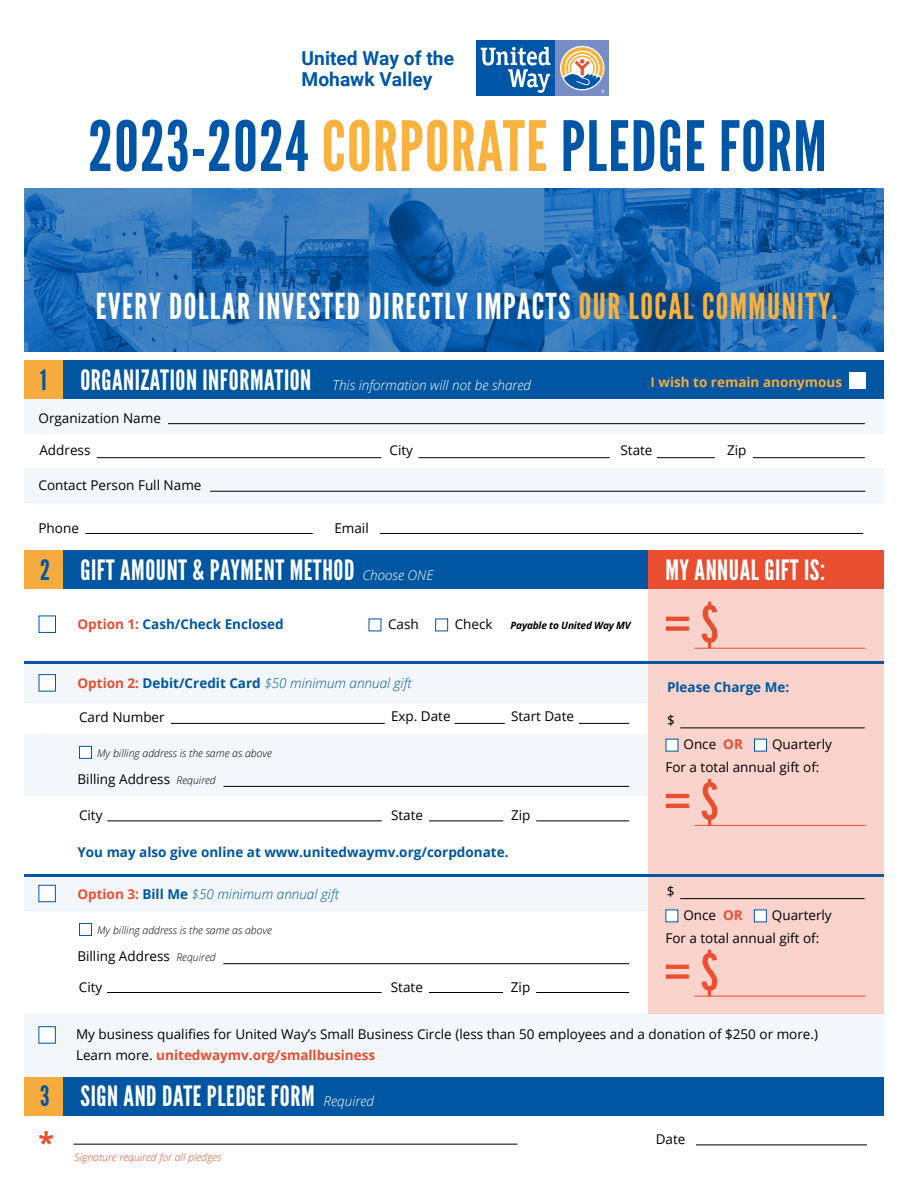
<style>
.page{position:relative;width:918px;height:1188px;background:#fff}
.page>*{position:absolute;margin:0;border:0;box-sizing:border-box;transform-origin:0 0}
.t1{font:69.15px "League Gothic";letter-spacing:.02em;color:#0056a6}
.t2{font:51.75px "League Gothic";color:#e94e31}
.t3{font:51.75px "League Gothic";color:#ef4e31}
.t4{font:35.7px "League Gothic";letter-spacing:.04em;color:#fff}
.t5{font:700 28.5px "Open Sans";color:#e94e31}
.t6{font:28.05px "League Gothic";letter-spacing:.02em;color:#fff}
.t7{font:28.05px "League Gothic";color:#0056a0}
.t8{font:700 19.2px/20.7px "Roboto";color:#0056a6}
.t9{font:13.5px/22.5px "Open Sans";color:#000}
.t10{font:700 13.5px "Open Sans";color:#0056a0}
.t11{font:italic 300 13.5px "Open Sans";color:#0056a0}
.t12{font:italic 300 13.5px "Open Sans";color:#fff}
.t13{font:700 13.5px "Open Sans";color:#f5ab3d}
.t14{font:italic 300 10.5px "Open Sans";color:#000}
.t15{font:italic 300 10.5px "Open Sans";color:#e94e31}
.t16{font:italic 700 10.05px "Open Sans";letter-spacing:-.02em;color:#000}
.s1{color:#fbb13d}
.s2{font-family:"League Gothic";font-weight:400;font-style:normal;font-size:28.05px}
.s3{color:#0056a0}
.s4{font-family:"Open Sans";font-weight:300;font-style:italic;font-size:13.5px}
.s5{color:#e94e31}
.s6{font-weight:700;font-style:normal;color:#e94e31}
.s7{font-weight:700;font-style:normal}
.s8{font-weight:700;font-style:normal;color:#ef4e31}
.s9{font-weight:700;font-style:normal;color:#0056a6}
.s10{font-weight:700;color:#e94e31}
.s11{font-weight:700;color:#ef4e31}
</style>
<div class="page">
<div style="left:24px;top:1013px;width:860px;height:64px;background:#f3f7fa"></div>
<div style="left:648px;top:580px;width:236px;height:433px;background:#f9d3cc"></div>
<div style="left:24px;top:399px;width:860px;height:34px;background:#f3f7fa"></div>
<div style="left:24px;top:468px;width:860px;height:34px;background:#f3f7fa"></div>
<div style="left:24px;top:735px;width:624px;height:61px;background:#f3f7fa"></div>
<div style="left:24px;top:360px;width:860px;height:39px;background:#0056a0"></div>
<div style="left:24px;top:360px;width:39px;height:39px;background:#f5ab3d"></div>
<div style="left:849px;top:372px;width:17px;height:16px;background:#fff"></div>
<div style="left:24px;top:1077px;width:860px;height:39px;background:#0056a0"></div>
<div style="left:24px;top:1077px;width:39px;height:39px;background:#f5ab3d"></div>
<div style="left:24px;top:550px;width:860px;height:39px;background:#0056a0"></div>
<div style="left:24px;top:550px;width:39px;height:39px;background:#f5ab3d"></div>
<div style="left:39px;top:616px;width:17px;height:17px;background:#fff;border:1px solid #0056a0"></div>
<div style="left:24px;top:660px;width:624px;height:43px;background:#f3f7fa"></div>
<div style="left:39px;top:674px;width:17px;height:18px;background:#fff;border:1px solid #0056a0"></div>
<div style="left:79px;top:746px;width:13px;height:13px;background:#fff;border:1px solid #0056a0"></div>
<div style="left:79px;top:923px;width:13px;height:13px;background:#fff;border:1px solid #0056a0"></div>
<div style="left:666px;top:739px;width:12px;height:12px;background:#fff"></div>
<div style="left:754px;top:739px;width:13px;height:12px;background:#fff;border:1px solid #0056a0"></div>
<div style="left:435px;top:619px;width:13px;height:12px;background:#fff;border:1px solid #0056a0"></div>
<div style="left:648px;top:550px;width:236px;height:39px;background:#e94e31"></div>
<hr style="left:74px;top:1144px;width:444px;height:1px;background:#000">
<hr style="left:696px;top:1145px;width:171px;height:1px;background:#000">
<hr style="left:171px;top:723px;width:214px;height:1px;background:#000">
<hr style="left:210px;top:491px;width:656px;height:1px;background:#000">
<hr style="left:85px;top:533px;width:228px;height:1px;background:#000">
<hr style="left:380px;top:533px;width:483px;height:1px;background:#000">
<hr style="left:168px;top:423px;width:697px;height:1px;background:#000">
<hr style="left:418px;top:457px;width:192px;height:1px;background:#000">
<hr style="left:97px;top:457px;width:284px;height:1px;background:#000">
<hr style="left:657px;top:457px;width:58px;height:1px;background:#000">
<hr style="left:753px;top:457px;width:112px;height:1px;background:#000">
<hr style="left:224px;top:786px;width:405px;height:1px;background:#000">
<hr style="left:454px;top:723px;width:51px;height:1px;background:#000">
<hr style="left:579px;top:723px;width:50px;height:1px;background:#000">
<hr style="left:680px;top:728px;width:185px;height:1px;background:#000">
<hr style="left:536px;top:821px;width:93px;height:1px;background:#000">
<hr style="left:429px;top:821px;width:74px;height:1px;background:#000">
<hr style="left:107px;top:821px;width:275px;height:1px;background:#000">
<hr style="left:694px;top:825px;width:172px;height:1px;background:#e94e31">
<hr style="left:694px;top:648px;width:172px;height:1px;background:#e94e31">
<hr style="left:24px;top:661px;width:860px;height:3px;background:#0056a0">
<hr style="left:24px;top:874px;width:860px;height:3px;background:#0056a0">
<div style="left:24px;top:876px;width:624px;height:35px;background:#f3f7fa"></div>
<div style="left:38px;top:885px;width:18px;height:17px;background:#fff;border:1px solid #0056a6"></div>
<div style="left:38px;top:1026px;width:18px;height:18px;background:#fff;border:1px solid #0056a6"></div>
<hr style="left:223px;top:963px;width:406px;height:1px;background:#000">
<hr style="left:536px;top:992px;width:93px;height:1px;background:#000">
<hr style="left:429px;top:992px;width:74px;height:1px;background:#000">
<hr style="left:107px;top:992px;width:275px;height:1px;background:#000">
<div style="left:666px;top:910px;width:12px;height:12px;background:#fff"></div>
<div style="left:754px;top:910px;width:13px;height:12px;background:#fff;border:1px solid #0056a6"></div>
<hr style="left:680px;top:898px;width:185px;height:1px;background:#000">
<hr style="left:694px;top:996px;width:171px;height:1px;background:#ef4e31">
<div style="left:555px;top:41px;width:54px;height:55px;background:#788dc6"></div>
<div style="left:477px;top:41px;width:78px;height:55px;background:#0056a6"></div>
<svg style="left:560px;top:46px;width:45px;height:44px"></svg>
<svg style="left:481px;top:47px;width:70px;height:46px"></svg>
<svg style="left:561px;top:47px;width:44px;height:46px"></svg>
<img style="left:24px;top:188px;width:859px;height:163px">
<h3 class="t8" style="left:302px;top:47px;width:154px">United Way of the<br>Mohawk Valley</h3>
<h1 class="t1" style="left:88px;top:105px;width:740px">2023-2024 <span class="s1">CORPORATE</span> PLEDGE FORM</h1>
<h3 class="t4" style="left:96px;top:285px;width:743px">EVERY DOLLAR INVESTED DIRECTLY IMPACTS <span class="s1">OUR LOCAL COMMUNITY.</span></h3>
<p class="t12" style="left:81px;top:376px;width:452px"><span class="s2">ORGANIZATION INFORMATION</span> This information will not be shared</p>
<h3 class="t7" style="left:40px;top:363px;width:8px">1</h3>
<p class="t13" style="left:651px;top:372px;width:193px">I wish to remain anonymous</p>
<p class="t9" style="left:39px;top:406px;width:124px">Organization Name</p>
<p class="t9" style="left:39px;top:439px;width:53px">Address</p>
<p class="t9" style="left:390px;top:439px;width:25px">City</p>
<p class="t9" style="left:621px;top:439px;width:34px">State</p>
<p class="t9" style="left:727px;top:439px;width:21px">Zip</p>
<p class="t9" style="left:39px;top:474px;width:164px">Contact Person Full Name</p>
<p class="t9" style="left:39px;top:516px;width:42px">Phone</p>
<p class="t9" style="left:334px;top:516px;width:36px">Email</p>
<h3 class="t6" style="left:40px;top:553px;width:395px"><span class="s3">2</span> GIFT AMOUNT &amp; PAYMENT METHOD <span class="s4">Choose ONE</span></h3>
<p class="t10" style="left:78px;top:615px;width:208px"><span class="s5">Option 1:</span> Cash/Check Enclosed</p>
<p class="t9" style="left:388px;top:613px;width:32px">Cash</p>
<p class="t11" style="left:78px;top:674px;width:336px"><span class="s6">Option 2:</span> <span class="s7">Debit/Credit Card</span> $50 minimum annual gift</p>
<p class="t9" style="left:455px;top:613px;width:39px">Check</p>
<p class="t16" style="left:511px;top:619px;width:122px">Payable to United Way MV</p>
<p class="t9" style="left:391px;top:704px;width:61px">Exp. Date</p>
<p class="t9" style="left:511px;top:704px;width:65px">Start Date</p>
<p class="t9" style="left:79px;top:706px;width:87px">Card Number</p>
<p class="t14" style="left:97px;top:746px;width:176px">My billing address is the same as above</p>
<p class="t14" style="left:177px;top:773px;width:41px">Required</p>
<p class="t9" style="left:78px;top:767px;width:94px">Billing Address</p>
<p class="t9" style="left:79px;top:803px;width:25px">City</p>
<p class="t9" style="left:391px;top:803px;width:34px">State</p>
<p class="t9" style="left:511px;top:803px;width:21px">Zip</p>
<p class="t10" style="left:78px;top:842px;width:433px">You may also give online at www.unitedwaymv.org/corpdonate.</p>
<p class="t11" style="left:77px;top:884px;width:263px"><span class="s8">Option 3:</span> <span class="s9">Bill Me</span> $50 minimum annual gift</p>
<p class="t14" style="left:97px;top:923px;width:176px">My billing address is the same as above</p>
<p class="t9" style="left:77px;top:945px;width:94px">Billing Address</p>
<p class="t9" style="left:79px;top:975px;width:25px">City</p>
<p class="t9" style="left:391px;top:975px;width:34px">State</p>
<p class="t9" style="left:511px;top:975px;width:21px">Zip</p>
<p class="t14" style="left:176px;top:950px;width:41px">Required</p>
<h3 class="t6" style="left:666px;top:553px;width:161px">MY ANNUAL GIFT IS:</h3>
<h2 class="t2" style="left:664px;top:594px;width:56px">= $</h2>
<p class="t10" style="left:667px;top:678px;width:124px">Please Charge Me:</p>
<p class="t9" style="left:667px;top:709px;width:9px">$</p>
<p class="t9" style="left:772px;top:733px;width:61px">Quarterly</p>
<p class="t9" style="left:666px;top:733px;width:156px;text-indent:18px">Once <span class="s10">OR<br></span>For a total annual gift of:</p>
<h2 class="t2" style="left:664px;top:771px;width:56px">= $</h2>
<p class="t9" style="left:667px;top:880px;width:9px">$</p>
<p class="t9" style="left:772px;top:904px;width:61px">Quarterly</p>
<p class="t9" style="left:665px;top:904px;width:156px;text-indent:18px">Once <span class="s11">OR<br></span>For a total annual gift of:</p>
<h2 class="t3" style="left:664px;top:942px;width:56px">= $</h2>
<h3 class="t7" style="left:40px;top:1080px;width:11px">3</h3>
<h3 class="t5" style="left:39px;top:1123px;width:17px">*</h3>
<p class="t9" style="left:76px;top:1023px;width:744px;line-height:21px">My business qualifies for United Way’s Small Business Circle (less than 50 employees and a donation of $250 or more.)<br>Learn more. <span class="s10">unitedwaymv.org/smallbusiness</span></p>
<h3 class="t6" style="left:81px;top:1080px;width:295px">SIGN AND DATE PLEDGE FORM <span class="s4">Required</span></h3>
<p class="t15" style="left:74px;top:1150px;width:148px">Signature required for all pledges</p>
<p class="t9" style="left:656px;top:1127px;width:31px">Date</p>
</div>
